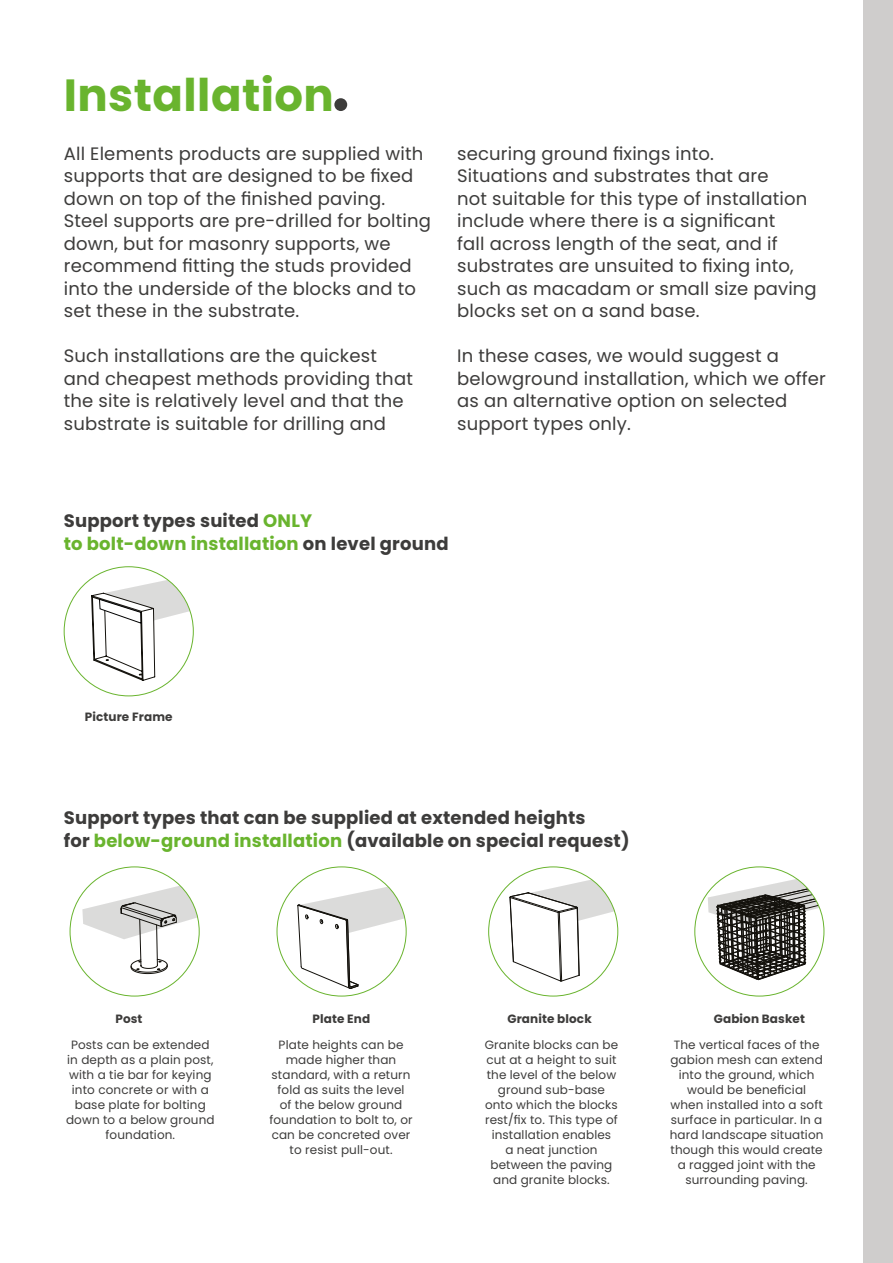
<style>
.page{position:relative;width:893px;height:1263px;background:#fff}
.page>*{position:absolute;margin:0;border:0;box-sizing:border-box;transform-origin:0 0}
.t1{font:700 45px "Poppins";letter-spacing:.01em;color:#69b42e}
.t2{font:18px/22.5px "Poppins";letter-spacing:.01em;color:#3d3c3b}
.t3{font:700 18px/22.5px "Poppins";letter-spacing:.01em;color:#3d3c3b}
.t4{font:12px/15px "Poppins";letter-spacing:.01em;color:#3d3c3b;text-align:center}
.t5{font:700 12px "Poppins";letter-spacing:.01em;color:#3d3c3b}
.s1{color:#69b42e}
</style>
<div class="page">
<div style="left:334px;top:98px;width:13px;height:13px;background:#3d3c3b;border-radius:50%"></div>
<svg style="left:82px;top:868px;width:117px;height:106px"></svg>
<svg style="left:108px;top:991px;width:53px;height:5px"></svg>
<svg style="left:297px;top:868px;width:109px;height:121px"></svg>
<svg style="left:510px;top:868px;width:108px;height:113px"></svg>
<svg style="left:708px;top:868px;width:116px;height:112px"></svg>
<svg style="left:91px;top:567px;width:102px;height:114px"></svg>
<svg style="left:106px;top:690px;width:51px;height:6px"></svg>
<div style="left:863px;top:0;width:30px;height:1263px;background:#cfcdcc"></div>
<h1 class="t1" style="left:64px;top:69px;width:272px">Installation</h1>
<p class="t2" style="left:64px;top:142px;width:369px">All Elements products are supplied with supports that are designed to be fixed down on top of the finished paving.<br>Steel supports are pre-drilled for bolting down, but for masonry supports, we recommend fitting the studs provided into the underside of the blocks and to set these in the substrate.</p>
<p class="t2" style="left:64px;top:345px;width:351px">Such installations are the quickest and cheapest methods providing that the site is relatively level and that the substrate is suitable for drilling and</p>
<p class="t2" style="left:457px;top:142px;width:361px">securing ground fixings into.<br>Situations and substrates that are<br>not suitable for this type of installation include where there is a significant<br>fall across length of the seat, and if substrates are unsuited to fixing into, such as macadam or small size paving blocks set on a sand base.</p>
<p class="t2" style="left:457px;top:345px;width:370px">In these cases, we would suggest a belowground installation, which we offer as an alternative option on selected support types only.</p>
<p class="t3" style="left:64px;top:510px;width:386px">Support types suited <span class="s1">ONLY<br>to bolt-down installation</span> on level ground</p>
<p class="t5" style="left:85px;top:710px;width:89px">Picture Frame</p>
<p class="t3" style="left:64px;top:807px;width:567px">Support types that can be supplied at extended heights<br>for <span class="s1">below-ground installation</span> (available on special request)</p>
<p class="t5" style="left:115px;top:1012px;width:29px">Post</p>
<p class="t5" style="left:312px;top:1012px;width:59px">Plate End</p>
<p class="t5" style="left:507px;top:1012px;width:86px">Granite block</p>
<p class="t5" style="left:714px;top:1012px;width:93px">Gabion Basket</p>
<p class="t4" style="left:66px;top:1037px;width:150px">Posts can be extended in depth as a plain post, with a tie bar for keying into concrete or with a base plate for bolting down to a below ground foundation.</p>
<p class="t4" style="left:269px;top:1037px;width:145px">Plate heights can be made higher than standard, with a return fold as suits the level<br>of the below ground foundation to bolt to, or can be concreted over to resist pull-out.</p>
<p class="t4" style="left:485px;top:1037px;width:135px">Granite blocks can be cut at a height to suit the level of the below ground sub-base onto which the blocks rest/fix to. This type of installation enables<br>a neat junction between the paving and granite blocks.</p>
<p class="t4" style="left:670px;top:1037px;width:155px">The vertical faces of the gabion mesh can extend into the ground, which would be beneficial when installed into a soft surface in particular. In a hard landscape situation though this would create a ragged joint with the surrounding paving.</p>
</div>
